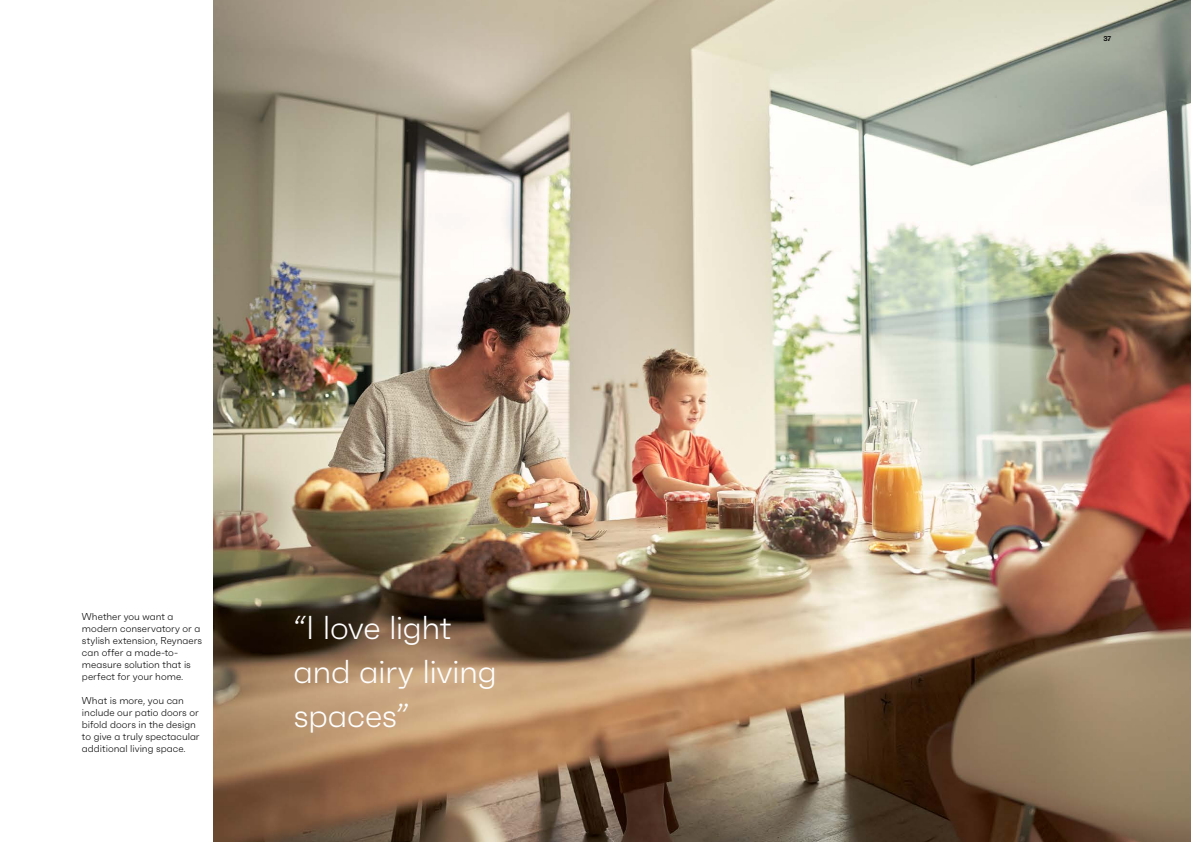
<style>
.page{position:relative;width:1191px;height:842px;background:#fff}
.page>*{position:absolute;margin:0;border:0;box-sizing:border-box;transform-origin:0 0}
.t1{font:300 33.1px/44.1px "Faktum";letter-spacing:-.015em;color:#fff}
.t2{font:300 10px/12px "Faktum";color:#000}
.t3{font:600 7px "Faktum";color:#000}
</style>
<div class="page">
<img style="left:213px;top:0;width:978px;height:842px">
<p class="t2" style="left:82px;top:611px;width:122px">Whether you want a modern conservatory or a stylish extension, Reynaers can offer a made-to&shy;measure solution that is perfect for your home.</p>
<p class="t2" style="left:82px;top:695px;width:119px">What is more, you can include our patio doors or bifold doors in the design to give a truly spectacular additional living space.</p>
<h1 class="t1" style="left:293px;top:605px;width:205px">“I love light and airy living spaces”</h1>
<p class="t3" style="left:1103px;top:34px;width:9px">37</p>
</div>
